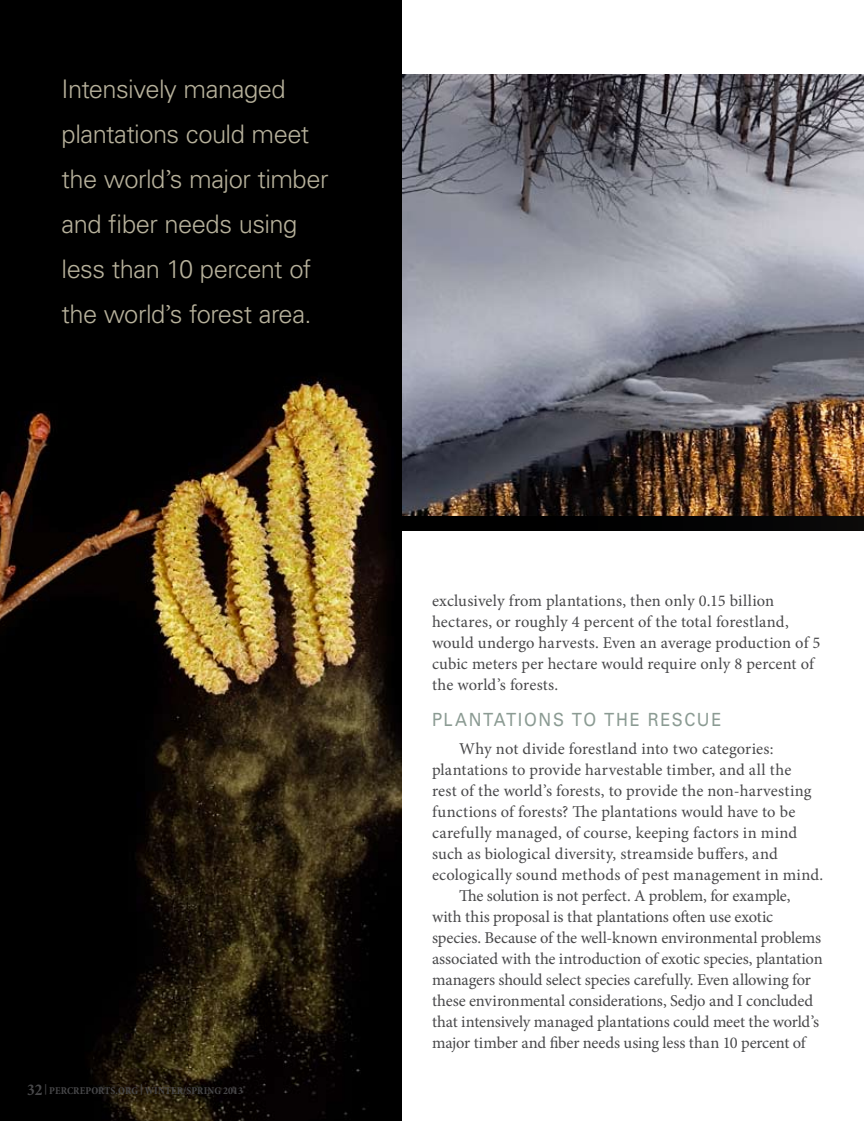
<style>
.page{position:relative;width:864px;height:1121px;background:#fff}
.page>*{position:absolute;margin:0;border:0;box-sizing:border-box;transform-origin:0 0}
.t1{font:300 25.5px/45px "Univers";letter-spacing:-.02em;color:#b7b19b}
.t2{font:18.15px "Univers";letter-spacing:.095em;color:#8b9b93;scale:.91 1}
.t3{font:16.5px/21px "Minion Pro";color:#48484a}
.t4{font:16.5px "Minion Pro";letter-spacing:-.02em;color:#48484a}
.t5{font:700 condensed 10.5px "Minion Pro";letter-spacing:.01em;color:#48484a}
.s1{font-family:"Minion Pro";font-weight:400}
.s2{font-size:16.5px}
</style>
<div class="page">
<img style="left:403px;top:75px;width:461px;height:442px">
<div style="left:392px;top:517px;width:472px;height:13px;background:#010102"></div>
<img style="left:0;top:358px;width:402px;height:762px">
<div style="left:0;top:0;width:402px;height:358px;background:#000"></div>
<h1 class="t1" style="left:62px;top:67px;width:269px">Intensively managed plantations could meet the world<span class="s1">’</span>s major timber and fiber needs using less than 10 percent of the world<span class="s1">’</span>s forest area.</h1>
<p class="t5" style="left:27px;top:1083px;width:218px"><span class="s2">32</span> | PERCREPORTS.ORG | WINTER/SPRING 2013</p>
<p class="t3" style="left:432px;top:590px;width:390px">exclusively from plantations, then only 0.15 billion hectares, or roughly 4 percent of the total forestland, would undergo harvests. Even an average production of 5 cubic meters per hectare would require only 8 percent of the world’s forests.</p>
<p class="t2" style="left:432px;top:708px;width:320px">PLANTATIONS TO THE RESCUE</p>
<p class="t3" style="left:459px;top:738px;width:316px">Why not divide forestland into two categories:</p>
<p class="t3" style="left:432px;top:759px;width:361px">plantations to provide harvestable timber, and all the</p>
<p class="t3" style="left:432px;top:780px;width:381px">rest of the world’s forests, to provide the non-harvesting</p>
<p class="t3" style="left:432px;top:801px;width:365px">functions of forests? The plantations would have to be</p>
<p class="t3" style="left:432px;top:822px;width:367px">carefully managed, of course, keeping factors in mind</p>
<p class="t3" style="left:432px;top:843px;width:347px">such as biological diversity, streamside buffers, and</p>
<p class="t3" style="left:432px;top:864px;width:393px">ecologically sound methods of pest management in mind.</p>
<p class="t4" style="left:459px;top:884px;width:333px">The solution is not perfect. A problem, for example,</p>
<p class="t3" style="left:432px;top:906px;width:343px">with this proposal is that plantations often use exotic</p>
<p class="t3" style="left:432px;top:927px;width:391px">species. Because of the well-known environmental problems</p>
<p class="t3" style="left:432px;top:948px;width:392px">associated with the introduction of exotic species, plantation</p>
<p class="t3" style="left:432px;top:969px;width:380px">managers should select species carefully. Even allowing for</p>
<p class="t3" style="left:432px;top:990px;width:383px">these environmental considerations, Sedjo and I concluded</p>
<p class="t3" style="left:432px;top:1011px;width:389px">that intensively managed plantations could meet the world’s</p>
<p class="t3" style="left:432px;top:1032px;width:375px">major timber and fiber needs using less than 10 percent of</p>
</div>
